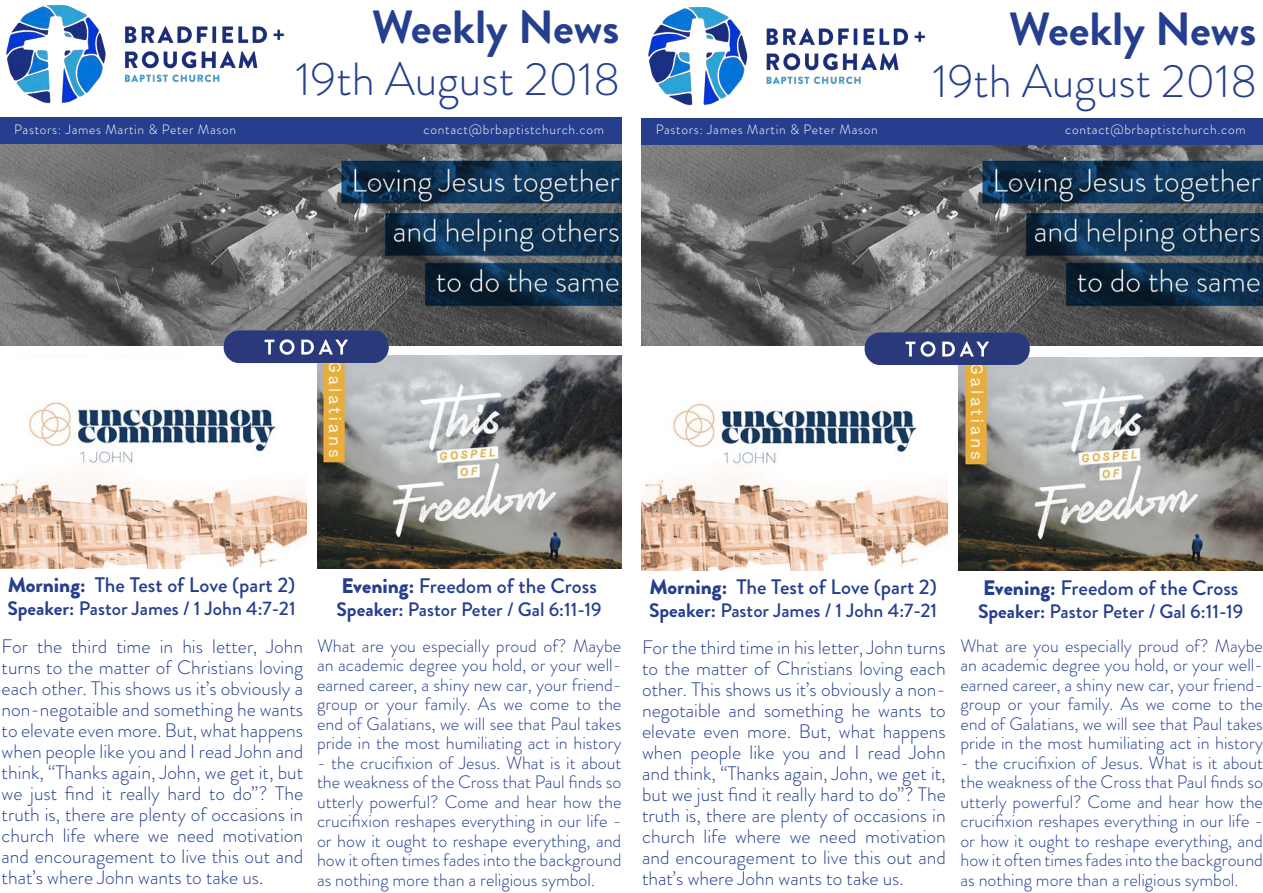
<style>
.page{position:relative;width:1263px;height:893px;background:#fff}
.page>*{position:absolute;margin:0;border:0;box-sizing:border-box;transform-origin:0 0}
.t1{font:300 46.5px "Brandon Grotesque";color:#253f8e}
.t2{font:700 46.5px "Brandon Grotesque";color:#253f8e}
.t3{font:500 21px "Brandon Grotesque";color:#253f8e}
.t4{font:300 19.5px/21px "Brandon Grotesque";color:#253f8e;text-align:justify}
.t5{font:500 19.5px "Brandon Grotesque";color:#253f8e}
.t6{font:300 18px/19.5px "Brandon Grotesque";color:#253f8e;text-align:justify}
.t7{font:300 13.5px "Brandon Grotesque";letter-spacing:.05em;color:#fff}
.s1{font-weight:900}
.s2{font-weight:700}
</style>
<div class="page">
<img style="left:642px;top:403px;width:306px;height:168px">
<img style="left:958px;top:357px;width:305px;height:214px">
<img style="left:648px;top:7px;width:277px;height:99px">
<img style="left:642px;top:144px;width:621px;height:202px">
<img style="left:817px;top:320px;width:255px;height:55px">
<div style="left:642px;top:118px;width:621px;height:26px;background:#253f8e"></div>
<img style="left:0;top:402px;width:306px;height:167px">
<img style="left:317px;top:355px;width:304px;height:214px">
<img style="left:6px;top:5px;width:278px;height:99px">
<img style="left:0;top:144px;width:621px;height:201px">
<img style="left:176px;top:318px;width:254px;height:55px">
<div style="left:0;top:118px;width:621px;height:26px;background:#253f8e"></div>
<p class="t2" style="left:372px;top:-6px;width:249px">Weekly News</p>
<p class="t1" style="left:296px;top:48px;width:326px">19th August 2018</p>
<p class="t7" style="left:14px;top:120px;width:223px">Pastors: James Martin &amp; Peter Mason</p>
<p class="t7" style="left:424px;top:120px;width:182px">contact@brbaptistchurch.com</p>
<p class="t2" style="left:1009px;top:-4px;width:249px">Weekly News</p>
<p class="t1" style="left:933px;top:50px;width:326px">19th August 2018</p>
<p class="t7" style="left:656px;top:120px;width:223px">Pastors: James Martin &amp; Peter Mason</p>
<p class="t7" style="left:1065px;top:120px;width:182px">contact@brbaptistchurch.com</p>
<p class="t3" style="left:8px;top:570px;width:289px"><span class="s1">Morning:</span> The Test of Love (part 2)</p>
<p class="t5" style="left:7px;top:595px;width:290px"><span class="s2">Speaker:</span> Pastor James / 1 John 4:7-21</p>
<p class="t3" style="left:342px;top:571px;width:257px"><span class="s1">Evening:</span> Freedom of the Cross</p>
<p class="t5" style="left:337px;top:596px;width:267px"><span class="s2">Speaker:</span> Pastor Peter / Gal 6:11-19</p>
<p class="t4" style="left:2px;top:636px;width:303px">For the third time in his letter, John turns to the matter of Christians loving each other. This shows us it’s obviously a non-negotaible and something he wants to elevate even more. But, what happens when people like you and I read John and think, “Thanks again, John, we get it, but we just find it really hard to do”? The truth is, there are plenty of occasions in church life where we need motivation and encouragement to live this out and that’s where John wants to take us.</p>
<p class="t6" style="left:317px;top:636px;width:306px">What are you especially proud of? Maybe an academic degree you hold, or your well&shy;earned career, a shiny new car, your friend&shy;group or your family. As we come to the end of Galatians, we will see that Paul takes pride in the most humiliating act in history</p>
<p class="t6" style="left:317px;top:753px;width:306px">- the crucifixion of Jesus. What is it about the weakness of the Cross that Paul finds so utterly powerful? Come and hear how the crucifixion reshapes everything in our life - or how it ought to reshape everything, and how it often times fades into the background as nothing more than a religious symbol.</p>
<p class="t3" style="left:649px;top:572px;width:289px"><span class="s1">Morning:</span> The Test of Love (part 2)</p>
<p class="t5" style="left:649px;top:597px;width:290px"><span class="s2">Speaker:</span> Pastor James / 1 John 4:7-21</p>
<p class="t3" style="left:983px;top:573px;width:257px"><span class="s1">Evening:</span> Freedom of the Cross</p>
<p class="t5" style="left:978px;top:598px;width:267px"><span class="s2">Speaker:</span> Pastor Peter / Gal 6:11-19</p>
<p class="t4" style="left:642px;top:636px;width:305px">For the third time in his letter, John turns to the matter of Christians loving each other. This shows us it’s obviously a non&shy;negotaible and something he wants to elevate even more. But, what happens when people like you and I read John and think, “Thanks again, John, we get it, but we just find it really hard to do”? The truth is, there are plenty of occasions in church life where we need motivation and encouragement to live this out and that’s where John wants to take us.</p>
<p class="t6" style="left:960px;top:636px;width:304px">What are you especially proud of? Maybe an academic degree you hold, or your well&shy;earned career, a shiny new car, your friend&shy;group or your family. As we come to the end of Galatians, we will see that Paul takes pride in the most humiliating act in history</p>
<p class="t6" style="left:960px;top:753px;width:304px">- the crucifixion of Jesus. What is it about the weakness of the Cross that Paul finds so utterly powerful? Come and hear how the crucifixion reshapes everything in our life - or how it ought to reshape everything, and how it often times fades into the background as nothing more than a religious symbol.</p>
</div>
